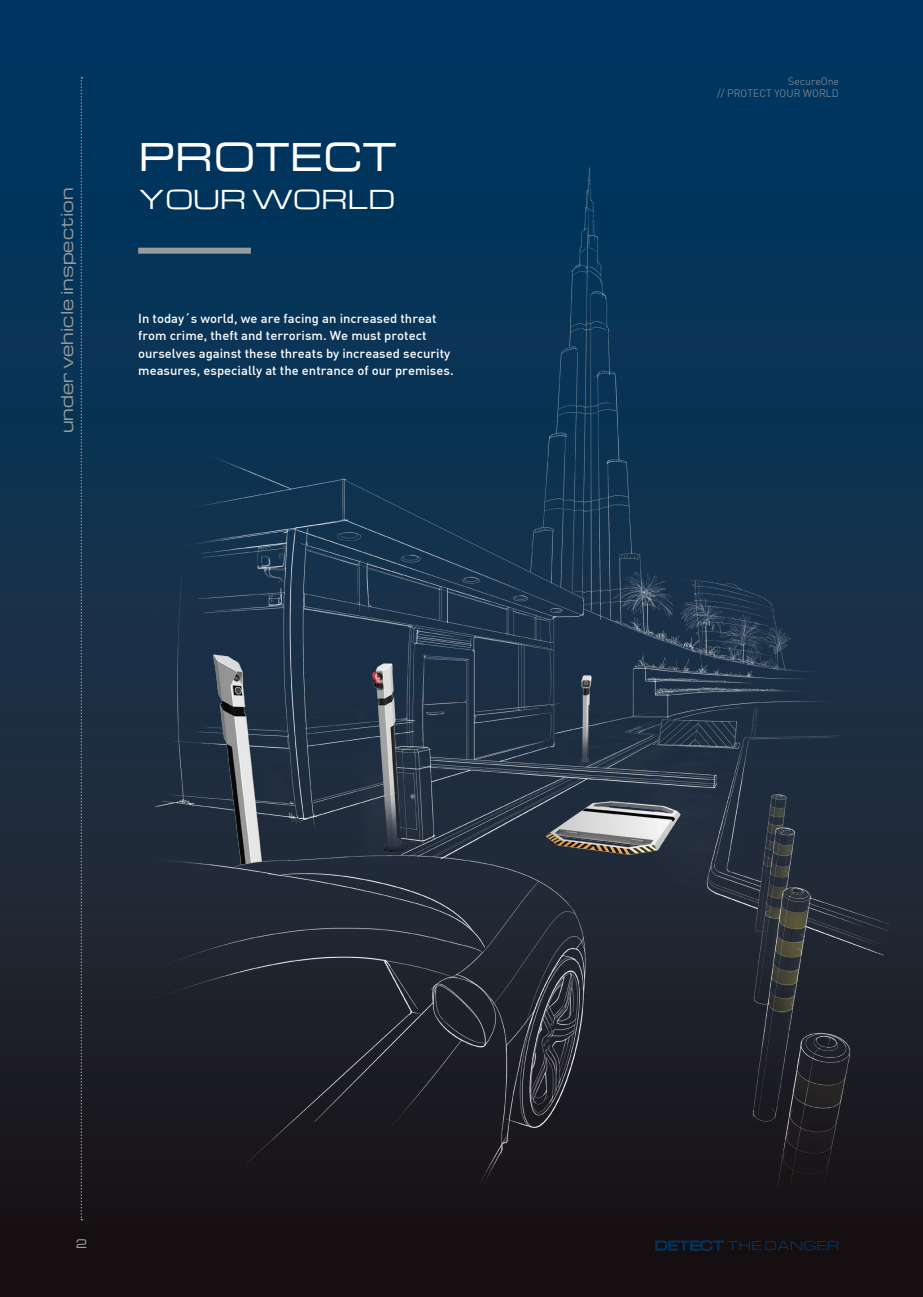
<style>
.page{position:relative;width:923px;height:1297px;background:#fff}
.page>*{position:absolute;margin:0;border:0;box-sizing:border-box;transform-origin:0 0}
.t1{font:39px "Eurostile Extended";color:#fff}
.t2{font:25.5px "Michroma";color:#fff}
.t3{font:16.05px "Michroma";color:#979c9c}
.t4{font:500 12.75px/17.2px "DIN";color:#fff}
.t5{font:12px "Eurostile Extended";color:#979c9c}
.t6{font:300 10.5px/12.6px "DIN";color:#979c9c;text-align:right}
</style>
<div class="page">
<div style="left:0;top:0;width:923px;height:1297px;background:linear-gradient(to bottom,#013d6b,#241817)"></div>
<svg style="left:655px;top:1240px;width:183px;height:11px;background:#0e1a29"></svg>
<img style="left:156px;top:155px;width:737px;height:1032px">
<div style="left:138px;top:248px;width:113px;height:6px;background:#979c9c"></div>
<svg style="left:81px;top:77px;width:1px;height:1143px"></svg>
<p class="t3" style="left:58px;top:433px;width:247px;rotate:-90deg">under vehicle inspection</p>
<h1 class="t1" style="left:138px;top:131px;width:260px">PROTECT</h1>
<h2 class="t2" style="left:138px;top:185px;width:258px">YOUR WORLD</h2>
<p class="t4" style="left:138px;top:310px;width:317px">In today´s world, we are facing an increased threat from crime, theft and terrorism. We must protect ourselves against these threats by increased security measures, especially at the entrance of our premises.</p>
<p class="t6" style="left:717px;top:75px;width:123px">SecureOne<br>// PROTECT YOUR WORLD</p>
<p class="t5" style="left:76px;top:1236px;width:13px">2</p>
</div>
